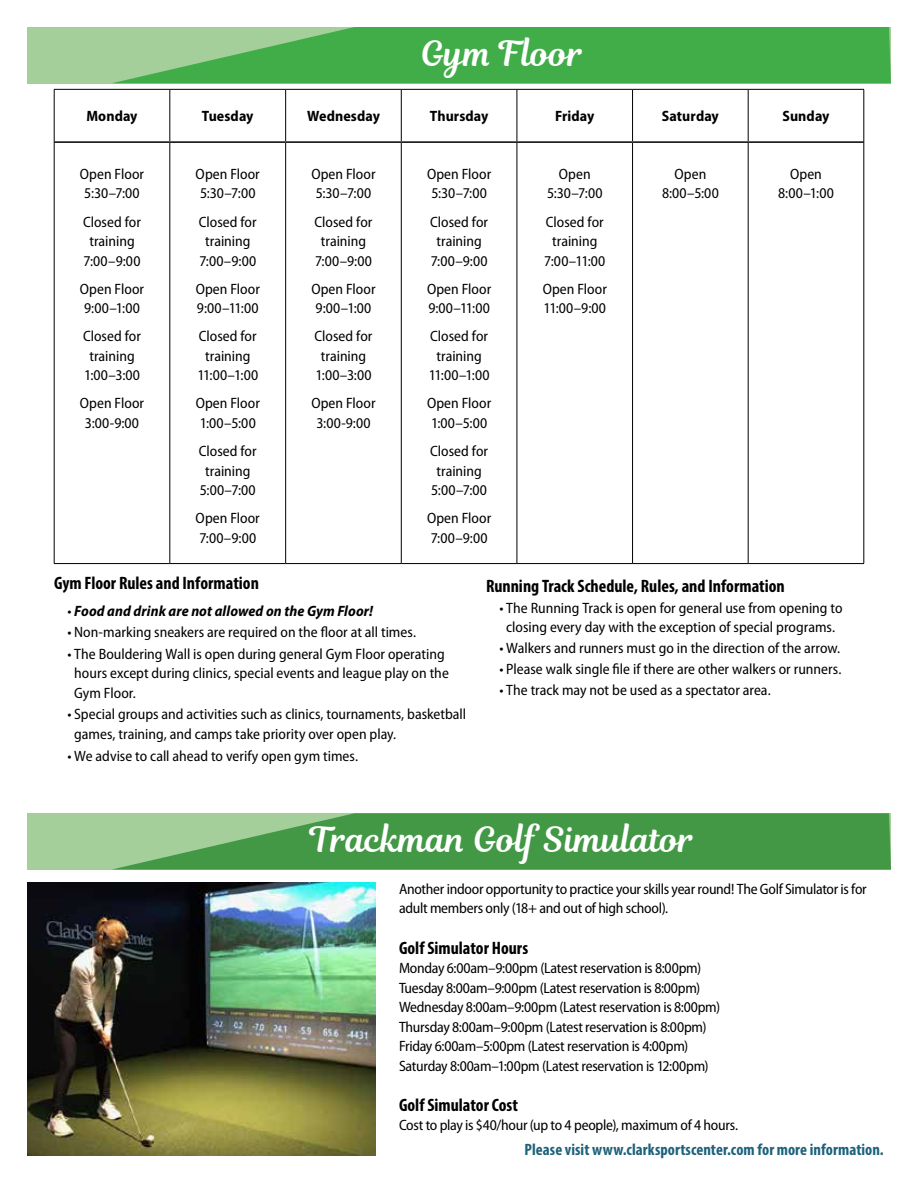
<style>
.page{position:relative;width:918px;height:1188px;background:#fff}
.page>*{position:absolute;margin:0;border:0;box-sizing:border-box;transform-origin:0 0}
.t1{font:34.5px "Magnolia Script";color:#fff}
.t2{font:700 condensed 18px "Myriad Pro";color:#000}
.t3{font:700 condensed 16.5px "Myriad Pro";letter-spacing:.005em;color:#1e617a}
.t4{font:semi-condensed 15px/19.5px "Myriad Pro";color:#000;text-align:center}
.t5{font:semi-condensed 15px/19.5px "Myriad Pro";letter-spacing:-.02em;color:#000}
.t6{font:700 semi-condensed 15px "Myriad Pro";letter-spacing:.005em;color:#000}
.t7{font:italic 700 semi-condensed 15px "Myriad Pro";letter-spacing:.005em;color:#000}
.s1{font-weight:400;font-style:normal}
</style>
<div class="page">
<hr style="left:54px;top:89px;width:116px;height:1px;background:#000">
<hr style="left:54px;top:90px;width:1px;height:52px;background:#000">
<hr style="left:170px;top:89px;width:116px;height:1px;background:#000">
<hr style="left:170px;top:90px;width:1px;height:51px;background:#000">
<hr style="left:286px;top:89px;width:115px;height:1px;background:#000">
<hr style="left:285px;top:90px;width:1px;height:51px;background:#000">
<hr style="left:401px;top:89px;width:116px;height:1px;background:#000">
<hr style="left:401px;top:90px;width:1px;height:51px;background:#000">
<hr style="left:517px;top:89px;width:116px;height:1px;background:#000">
<hr style="left:517px;top:90px;width:1px;height:51px;background:#000">
<hr style="left:633px;top:89px;width:115px;height:1px;background:#000">
<hr style="left:632px;top:90px;width:1px;height:51px;background:#000">
<hr style="left:748px;top:89px;width:116px;height:1px;background:#000">
<hr style="left:748px;top:90px;width:1px;height:51px;background:#000">
<hr style="left:864px;top:90px;width:1px;height:52px;background:#000">
<hr style="left:54px;top:142px;width:1px;height:421px;background:#000">
<hr style="left:170px;top:143px;width:1px;height:420px;background:#000">
<hr style="left:285px;top:143px;width:1px;height:420px;background:#000">
<hr style="left:401px;top:143px;width:1px;height:420px;background:#000">
<hr style="left:517px;top:143px;width:1px;height:420px;background:#000">
<hr style="left:632px;top:143px;width:1px;height:420px;background:#000">
<hr style="left:748px;top:143px;width:1px;height:420px;background:#000">
<hr style="left:864px;top:142px;width:1px;height:421px;background:#000">
<hr style="left:54px;top:563px;width:116px;height:1px;background:#000">
<hr style="left:170px;top:563px;width:116px;height:1px;background:#000">
<hr style="left:286px;top:563px;width:115px;height:1px;background:#000">
<hr style="left:401px;top:563px;width:116px;height:1px;background:#000">
<hr style="left:517px;top:563px;width:116px;height:1px;background:#000">
<hr style="left:633px;top:563px;width:115px;height:1px;background:#000">
<hr style="left:748px;top:563px;width:116px;height:1px;background:#000">
<hr style="left:54px;top:141px;width:116px;height:2px;background:#000">
<hr style="left:170px;top:141px;width:116px;height:2px;background:#000">
<hr style="left:286px;top:141px;width:115px;height:2px;background:#000">
<hr style="left:401px;top:141px;width:116px;height:2px;background:#000">
<hr style="left:517px;top:141px;width:116px;height:2px;background:#000">
<hr style="left:633px;top:141px;width:115px;height:2px;background:#000">
<hr style="left:748px;top:141px;width:116px;height:2px;background:#000">
<div style="left:27px;top:27px;width:864px;height:56px;background:#a4ce9a"></div>
<svg style="left:113px;top:27px;width:778px;height:56px;fill:#41ad49"></svg>
<div style="left:27px;top:813px;width:864px;height:57px;background:#a4ce9a"></div>
<svg style="left:112px;top:813px;width:779px;height:57px;fill:#429845"></svg>
<img style="left:27px;top:882px;width:349px;height:274px">
<h1 class="t1" style="left:421px;top:28px;width:164px">Gym Floor</h1>
<p class="t6" style="left:86px;top:108px;width:53px">Monday</p>
<p class="t6" style="left:202px;top:108px;width:53px">Tuesday</p>
<p class="t6" style="left:307px;top:108px;width:74px">Wednesday</p>
<p class="t6" style="left:430px;top:108px;width:60px">Thursday</p>
<p class="t6" style="left:555px;top:108px;width:41px">Friday</p>
<p class="t6" style="left:662px;top:108px;width:58px">Saturday</p>
<p class="t6" style="left:783px;top:108px;width:48px">Sunday</p>
<p class="t4" style="left:80px;top:164px;width:66px;text-align:left">Open Floor<br>5:30–7:00</p>
<p class="t4" style="left:83px;top:212px;width:59px">Closed for training<br>7:00–9:00</p>
<p class="t4" style="left:80px;top:279px;width:66px;text-align:left">Open Floor<br>9:00–1:00</p>
<p class="t4" style="left:83px;top:327px;width:59px">Closed for training<br>1:00–3:00</p>
<p class="t4" style="left:80px;top:394px;width:66px">Open Floor<br>3:00-9:00</p>
<p class="t4" style="left:196px;top:164px;width:66px;text-align:left">Open Floor<br>5:30–7:00</p>
<p class="t4" style="left:199px;top:212px;width:59px">Closed for training<br>7:00–9:00</p>
<p class="t4" style="left:196px;top:279px;width:66px;text-align:left">Open Floor<br>9:00–11:00</p>
<p class="t4" style="left:197px;top:327px;width:62px">Closed for training<br>11:00–1:00</p>
<p class="t4" style="left:196px;top:394px;width:66px;text-align:left">Open Floor<br>1:00–5:00</p>
<p class="t4" style="left:199px;top:442px;width:59px">Closed for training<br>5:00–7:00</p>
<p class="t4" style="left:196px;top:509px;width:66px;text-align:left">Open Floor<br>7:00–9:00</p>
<p class="t4" style="left:311px;top:164px;width:66px;text-align:left">Open Floor<br>5:30–7:00</p>
<p class="t4" style="left:315px;top:212px;width:59px">Closed for training<br>7:00–9:00</p>
<p class="t4" style="left:311px;top:279px;width:66px;text-align:left">Open Floor<br>9:00–1:00</p>
<p class="t4" style="left:315px;top:327px;width:59px">Closed for training<br>1:00–3:00</p>
<p class="t4" style="left:311px;top:394px;width:66px">Open Floor<br>3:00-9:00</p>
<p class="t4" style="left:427px;top:164px;width:66px;text-align:left">Open Floor<br>5:30–7:00</p>
<p class="t4" style="left:430px;top:212px;width:59px">Closed for training<br>7:00–9:00</p>
<p class="t4" style="left:427px;top:279px;width:66px;text-align:left">Open Floor<br>9:00–11:00</p>
<p class="t4" style="left:429px;top:327px;width:62px">Closed for training<br>11:00–1:00</p>
<p class="t4" style="left:427px;top:394px;width:66px;text-align:left">Open Floor<br>1:00–5:00</p>
<p class="t4" style="left:430px;top:442px;width:59px">Closed for training<br>5:00–7:00</p>
<p class="t4" style="left:427px;top:509px;width:66px;text-align:left">Open Floor<br>7:00–9:00</p>
<p class="t4" style="left:547px;top:164px;width:57px">Open<br>5:30–7:00</p>
<p class="t4" style="left:544px;top:212px;width:63px">Closed for training<br>7:00–11:00</p>
<p class="t4" style="left:543px;top:279px;width:66px;text-align:left">Open Floor<br>11:00–9:00</p>
<p class="t4" style="left:662px;top:164px;width:58px">Open<br>8:00–5:00</p>
<p class="t4" style="left:778px;top:164px;width:57px">Open<br>8:00–1:00</p>
<p class="t2" style="left:54px;top:572px;width:206px">Gym Floor Rules and Information</p>
<p class="t7" style="left:68px;top:601px;width:307px"><span class="s1">•</span> Food and drink are not allowed on the Gym Floor!</p>
<p class="t4" style="left:68px;top:623px;width:350px">• Non-marking sneakers are required on the floor at all times.</p>
<p class="t4" style="left:74px;top:644px;width:376px;text-align:left;text-indent:-7px">• The Bouldering Wall is open during general Gym Floor operating hours except during clinics, special events and league play on the<br>Gym Floor.</p>
<p class="t4" style="left:74px;top:705px;width:393px;text-align:left;text-indent:-7px">• Special groups and activities such as clinics, tournaments, basketball games, training, and camps take priority over open play.</p>
<p class="t4" style="left:68px;top:746px;width:292px">• We advise to call ahead to verify open gym times.</p>
<p class="t2" style="left:486px;top:575px;width:300px">Running Track Schedule, Rules, and Information</p>
<p class="t4" style="left:500px;top:599px;width:345px;line-height:18.8px">• The Running Track is open for general use from opening to closing every day with the exception of special programs.</p>
<p class="t4" style="left:500px;top:638px;width:342px">• Walkers and runners must go in the direction of the arrow.</p>
<p class="t4" style="left:500px;top:659px;width:343px">• Please walk single file if there are other walkers or runners.</p>
<p class="t4" style="left:500px;top:680px;width:273px">• The track may not be used as a spectator area.</p>
<h1 class="t1" style="left:310px;top:814px;width:386px">Trackman Golf Simulator</h1>
<p class="t5" style="left:399px;top:879px;width:469px">Another indoor opportunity to practice your skills year round! The Golf Simulator is for adult members only (18+ and out of high school).</p>
<p class="t2" style="left:399px;top:936px;width:131px">Golf Simulator Hours</p>
<p class="t5" style="left:399px;top:959px;width:323px">Monday 6:00am–9:00pm (Latest reservation is 8:00pm)<br>Tuesday 8:00am–9:00pm (Latest reservation is 8:00pm)<br>Wednesday 8:00am–9:00pm (Latest reservation is 8:00pm)<br>Thursday 8:00am–9:00pm (Latest reservation is 8:00pm)<br>Friday 6:00am–5:00pm (Latest reservation is 4:00pm)<br>Saturday 8:00am–1:00pm (Latest reservation is 12:00pm)</p>
<p class="t2" style="left:399px;top:1094px;width:121px">Golf Simulator Cost</p>
<p class="t5" style="left:399px;top:1116px;width:341px">Cost to play is $40/hour (up to 4 people), maximum of 4 hours.</p>
<p class="t3" style="left:525px;top:1139px;width:361px">Please visit www.clarksportscenter.com for more information.</p>
</div>
